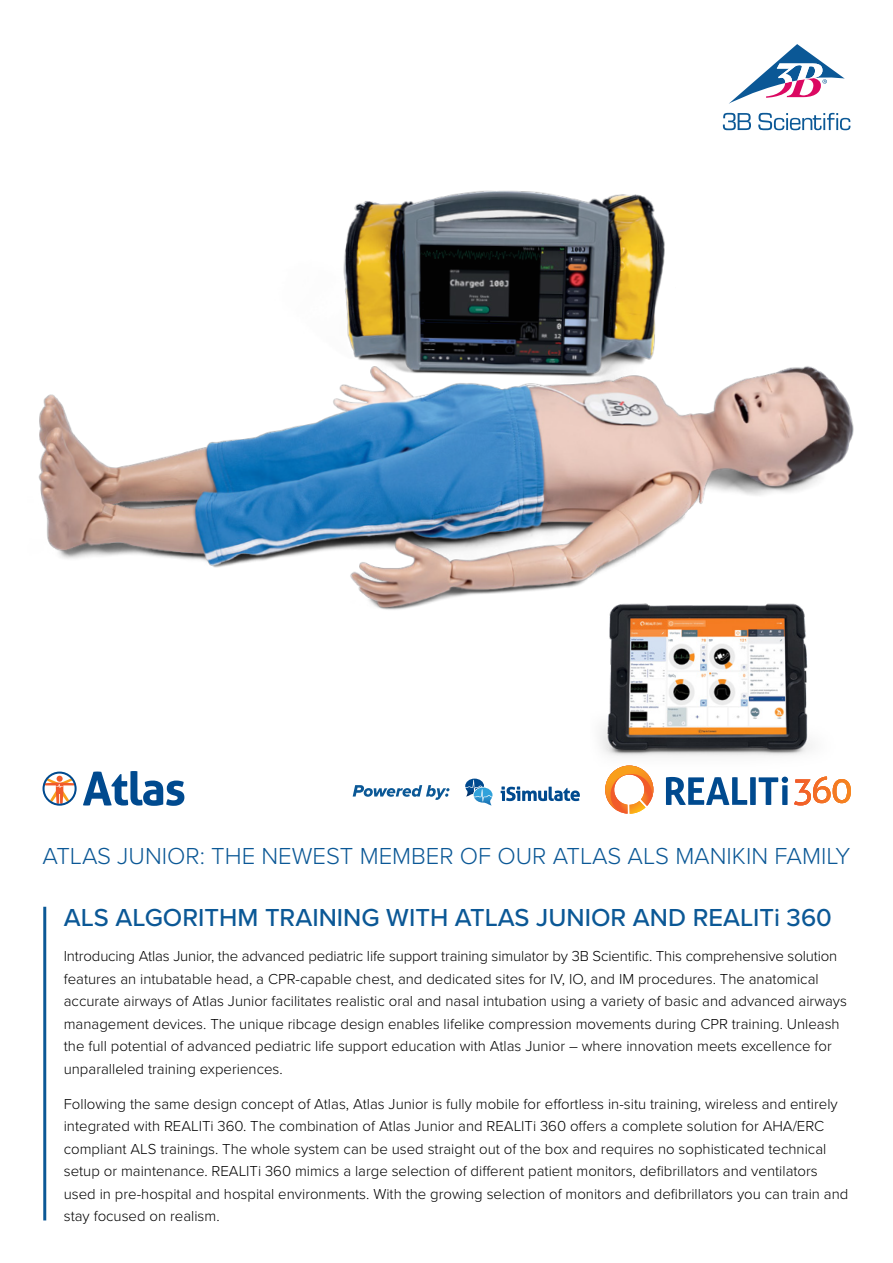
<style>
.page{position:relative;width:893px;height:1263px;background:#fff}
.page>*{position:absolute;margin:0;border:0;box-sizing:border-box;transform-origin:0 0}
.t1{font:500 25.5px "Proxima Nova";color:#0b5896}
.t2{font:300 24px "Proxima Nova";color:#0b5896}
.t3{font:300 15px/22.5px "Proxima Nova";color:#000}
</style>
<div class="page">
<img style="left:38px;top:112px;width:816px;height:498px">
<hr style="left:43px;top:907px;width:3px;height:313px;background:#0b5896">
<svg style="left:83px;top:771px;width:101px;height:35px"></svg>
<svg style="left:43px;top:771px;width:34px;height:35px"></svg>
<svg style="left:794px;top:788px;width:57px;height:17px"></svg>
<svg style="left:666px;top:788px;width:122px;height:17px"></svg>
<svg style="left:605px;top:788px;width:48px;height:26px"></svg>
<svg style="left:501px;top:786px;width:79px;height:15px"></svg>
<svg style="left:465px;top:778px;width:27px;height:27px"></svg>
<svg style="left:353px;top:785px;width:96px;height:15px"></svg>
<img style="left:590px;top:583px;width:264px;height:205px">
<svg style="left:723px;top:113px;width:28px;height:17px"></svg>
<svg style="left:729px;top:44px;width:116px;height:60px"></svg>
<svg style="left:758px;top:113px;width:92px;height:17px"></svg>
<h2 class="t2" style="left:43px;top:838px;width:809px">ATLAS JUNIOR: THE NEWEST MEMBER OF OUR ATLAS ALS MANIKIN FAMILY</h2>
<h1 class="t1" style="left:64px;top:898px;width:770px">ALS ALGORITHM TRAINING WITH ATLAS JUNIOR AND REALITi 360</h1>
<p class="t3" style="left:64px;top:944px;width:785px">Introducing Atlas Junior, the advanced pediatric life support training simulator by 3B Scientific. This comprehensive solution features an intubatable head, a CPR-capable chest, and dedicated sites for IV, IO, and IM procedures. The anatomical accurate airways of Atlas Junior facilitates realistic oral and nasal intubation using a variety of basic and advanced airways management devices. The unique ribcage design enables lifelike compression movements during CPR training. Unleash the full potential of advanced pediatric life support education with Atlas Junior – where innovation meets excellence for unparalleled training experiences.</p>
<p class="t3" style="left:64px;top:1092px;width:786px">Following the same design concept of Atlas, Atlas Junior is fully mobile for effortless in-situ training, wireless and entirely integrated with REALITi 360. The combination of Atlas Junior and REALITi 360 offers a complete solution for AHA/ERC compliant ALS trainings. The whole system can be used straight out of the box and requires no sophisticated technical setup or maintenance. REALITi 360 mimics a large selection of different patient monitors, defibrillators and ventilators used in pre-hospital and hospital environments. With the growing selection of monitors and defibrillators you can train and stay focused on realism.</p>
</div>
